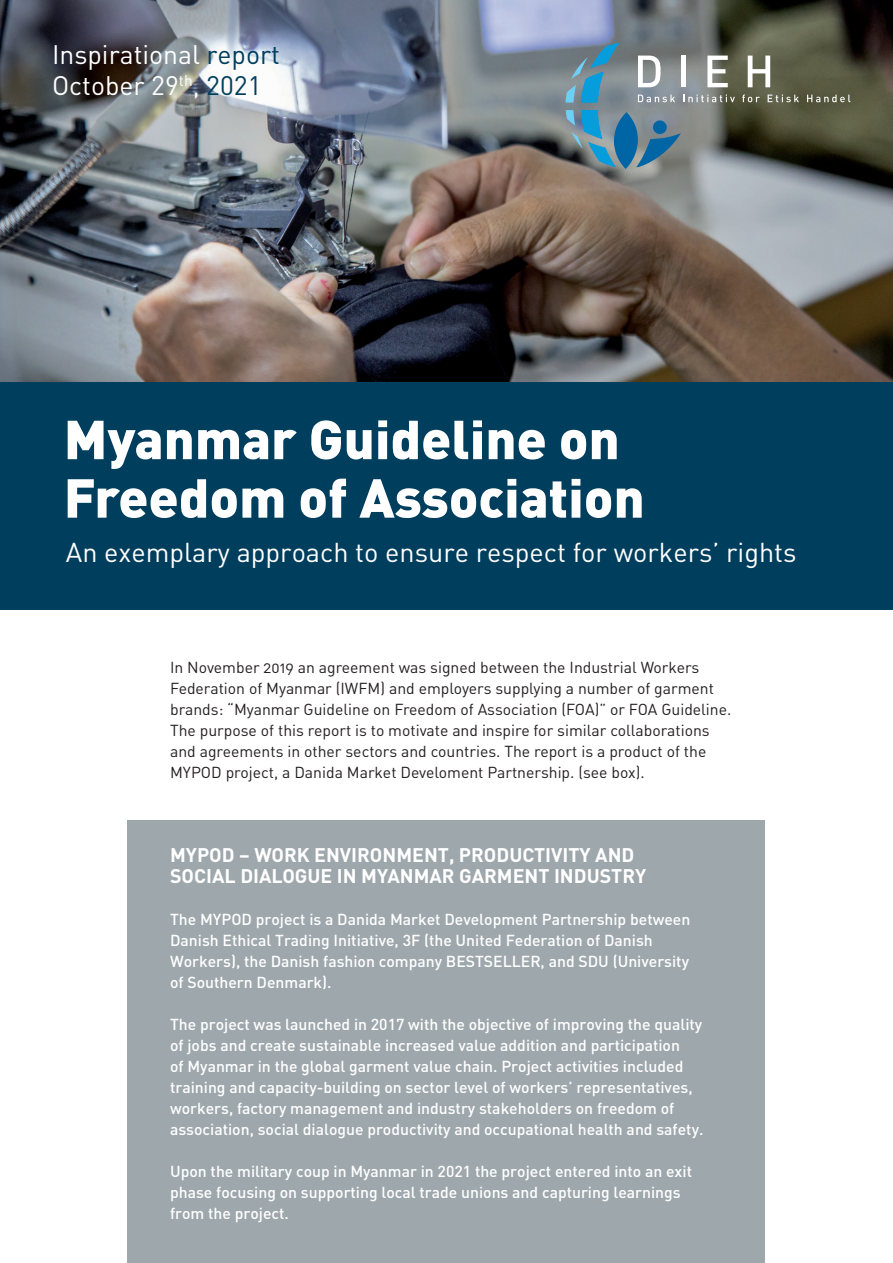
<style>
.page{position:relative;width:893px;height:1263px;background:#fff}
.page>*{position:absolute;margin:0;border:0;box-sizing:border-box;transform-origin:0 0}
.t1{font:900 54px/58.5px "DIN";color:#fff}
.t2{font:27px "DIN";color:#fff}
.t3{font:26.4px/30.9px "DIN";color:#fff}
.t4{font:700 19.5px/21px "DIN";color:#fff}
.t5{font:500 15.75px/21px "DIN";color:#fff}
.t6{font:15.75px/21px "DIN Regular Alternate";color:#231f20}
.s1{color:#003e5e}
</style>
<div class="page">
<img style="left:0;top:0;width:893px;height:382px">
<div style="left:0;top:382px;width:893px;height:228px;background:#003e5e"></div>
<svg style="left:638px;top:56px;width:23px;height:31px"></svg>
<div style="left:681px;top:56px;width:5px;height:31px;background:#fff"></div>
<svg style="left:707px;top:56px;width:21px;height:31px"></svg>
<svg style="left:748px;top:56px;width:22px;height:31px"></svg>
<svg style="left:566px;top:43px;width:54px;height:60px;background:#5f8da3"></svg>
<svg style="left:566px;top:110px;width:115px;height:59px;background:#57839a"></svg>
<svg style="left:638px;top:95px;width:37px;height:7px"></svg>
<svg style="left:683px;top:95px;width:52px;height:7px"></svg>
<svg style="left:742px;top:95px;width:18px;height:7px"></svg>
<svg style="left:768px;top:95px;width:31px;height:7px"></svg>
<svg style="left:807px;top:95px;width:43px;height:7px"></svg>
<div style="left:128px;top:820px;width:637px;height:443px;background:#9ea7ac"></div>
<h3 class="t3" style="left:52px;top:39px;width:229px">Inspirational <span class="s1">report<br></span>October 29<sup>th</sup>, <span class="s1">2021</span></h3>
<h1 class="t1" style="left:64px;top:407px;width:582px">Myanmar Guideline on<br>Freedom of Association</h1>
<h2 class="t2" style="left:66px;top:535px;width:732px">An exemplary approach to ensure respect for workers’ rights</h2>
<p class="t6" style="left:170px;top:657px;width:563px">In November 2019 an agreement was signed between the Industrial Workers Federation of Myanmar (IWFM) and employers supplying a number of garment brands: “Myanmar Guideline on Freedom of Association (FOA)” or FOA Guideline.<br>The purpose of this report is to motivate and inspire for similar collaborations and agreements in other sectors and countries. The report is a product of the MYPOD project, a Danida Market Develoment Partnership. (see box).</p>
<p class="t4" style="left:170px;top:844px;width:478px">MYPOD – WORK ENVIRONMENT, PRODUCTIVITY AND<br>SOCIAL DIALOGUE IN MYANMAR GARMENT INDUSTRY</p>
<p class="t5" style="left:170px;top:908px;width:522px">The MYPOD project is a Danida Market Development Partnership between Danish Ethical Trading Initiative, 3F (the United Federation of Danish Workers), the Danish fashion company BESTSELLER, and SDU (University of Southern Denmark).</p>
<p class="t5" style="left:170px;top:1013px;width:535px">The project was launched in 2017 with the objective of improving the quality of jobs and create sustainable increased value addition and participation<br>of Myanmar in the global garment value chain. Project activities included training and capacity-building on sector level of workers’ representatives, workers, factory management and industry stakeholders on freedom of association, social dialogue productivity and occupational health and safety.</p>
<p class="t5" style="left:170px;top:1160px;width:523px">Upon the military coup in Myanmar in 2021 the project entered into an exit phase focusing on supporting local trade unions and capturing learnings from the project.</p>
</div>
